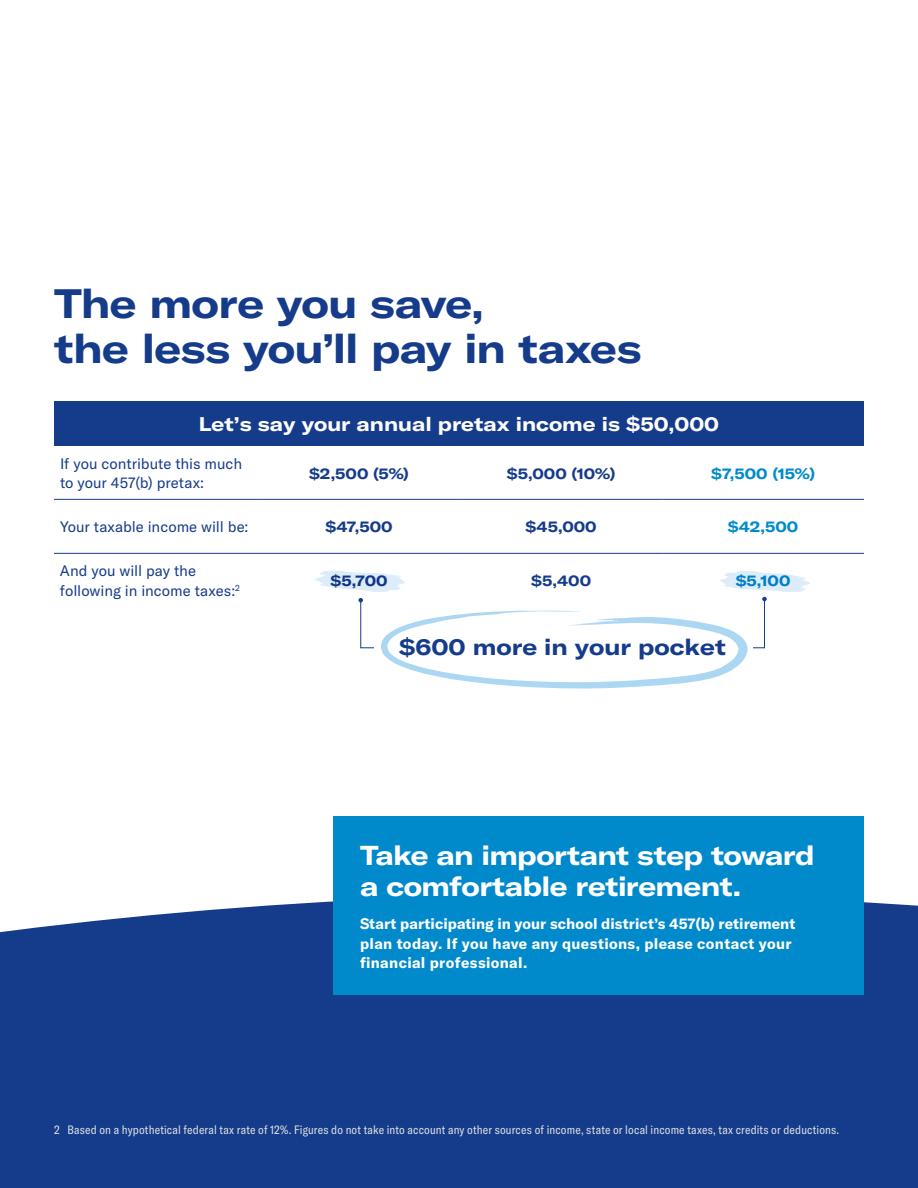
<style>
.page{position:relative;width:918px;height:1188px;background:#fff}
.page>*{position:absolute;margin:0;border:0;box-sizing:border-box;transform-origin:0 0}
.t1{font:700 expanded 40.5px/45px "GT America";letter-spacing:-.01em;color:#153b8b}
.t2{font:700 expanded 27px/31.5px "GT America";letter-spacing:-.02em;color:#fff}
.t3{font:700 expanded 22.5px "GT America";color:#153b8b}
.t4{font:700 expanded 19.5px "GT America";color:#fff}
.t5{font:700 15px/19.5px "GT America";letter-spacing:.015em;color:#fff}
.t6{font:15px/19.5px "GT America";color:#153b8b}
.t7{font:700 expanded 15px "GT America";color:#153b8b}
.t8{font:700 expanded 15px "GT America";color:#008acc}
.t9{font:condensed 12px "GT America";letter-spacing:.015em;color:#dfe1df}
</style>
<div class="page">
<div style="left:0;top:901px;width:918px;height:287px;background:#153b8b"></div>
<div style="left:333px;top:816px;width:531px;height:179px;background:#008acc"></div>
<div style="left:54px;top:401px;width:810px;height:44px;background:#153b8b"></div>
<hr style="left:54px;top:499px;width:204px;height:1px;background:#153b8b">
<hr style="left:258px;top:499px;width:202px;height:1px;background:#153b8b">
<hr style="left:460px;top:499px;width:202px;height:1px;background:#153b8b">
<hr style="left:662px;top:499px;width:202px;height:1px;background:#153b8b">
<hr style="left:54px;top:553px;width:204px;height:1px;background:#153b8b">
<hr style="left:258px;top:553px;width:202px;height:1px;background:#153b8b">
<hr style="left:460px;top:553px;width:202px;height:1px;background:#153b8b">
<hr style="left:662px;top:553px;width:202px;height:1px;background:#153b8b">
<svg style="left:315px;top:571px;width:495px;height:118px"></svg>
<h1 class="t1" style="left:54px;top:281px;width:589px">The more you save,<br>the less you’ll pay in taxes</h1>
<h3 class="t4" style="left:199px;top:412px;width:522px">Let’s say your annual pretax income is $50,000</h3>
<p class="t6" style="left:60px;top:454px;width:184px">If you contribute this much to your 457(b) pretax:</p>
<p class="t7" style="left:309px;top:464px;width:101px">$2,500 (5%)</p>
<p class="t7" style="left:507px;top:464px;width:110px">$5,000 (10%)</p>
<p class="t8" style="left:711px;top:464px;width:106px">$7,500 (15%)</p>
<p class="t6" style="left:60px;top:517px;width:190px">Your taxable income will be:</p>
<p class="t7" style="left:325px;top:518px;width:69px">$47,500</p>
<p class="t7" style="left:526px;top:518px;width:73px">$45,000</p>
<p class="t8" style="left:728px;top:518px;width:72px">$42,500</p>
<p class="t6" style="left:60px;top:561px;width:181px">And you will pay the following in income taxes:<sup>2</sup></p>
<p class="t7" style="left:330px;top:572px;width:59px">$5,700</p>
<p class="t7" style="left:531px;top:572px;width:61px">$5,400</p>
<p class="t8" style="left:736px;top:572px;width:56px">$5,100</p>
<h3 class="t3" style="left:399px;top:633px;width:328px">$600 more in your pocket</h3>
<h2 class="t2" style="left:360px;top:839px;width:456px">Take an important step toward a comfortable retirement.</h2>
<p class="t5" style="left:360px;top:914px;width:437px">Start participating in your school district’s 457(b) retirement plan today. If you have any questions, please contact your financial professional.</p>
<p class="t9" style="left:54px;top:1123px;width:787px">2 Based on a hypothetical federal tax rate of 12%. Figures do not take into account any other sources of income, state or local income taxes, tax credits or deductions.</p>
</div>
